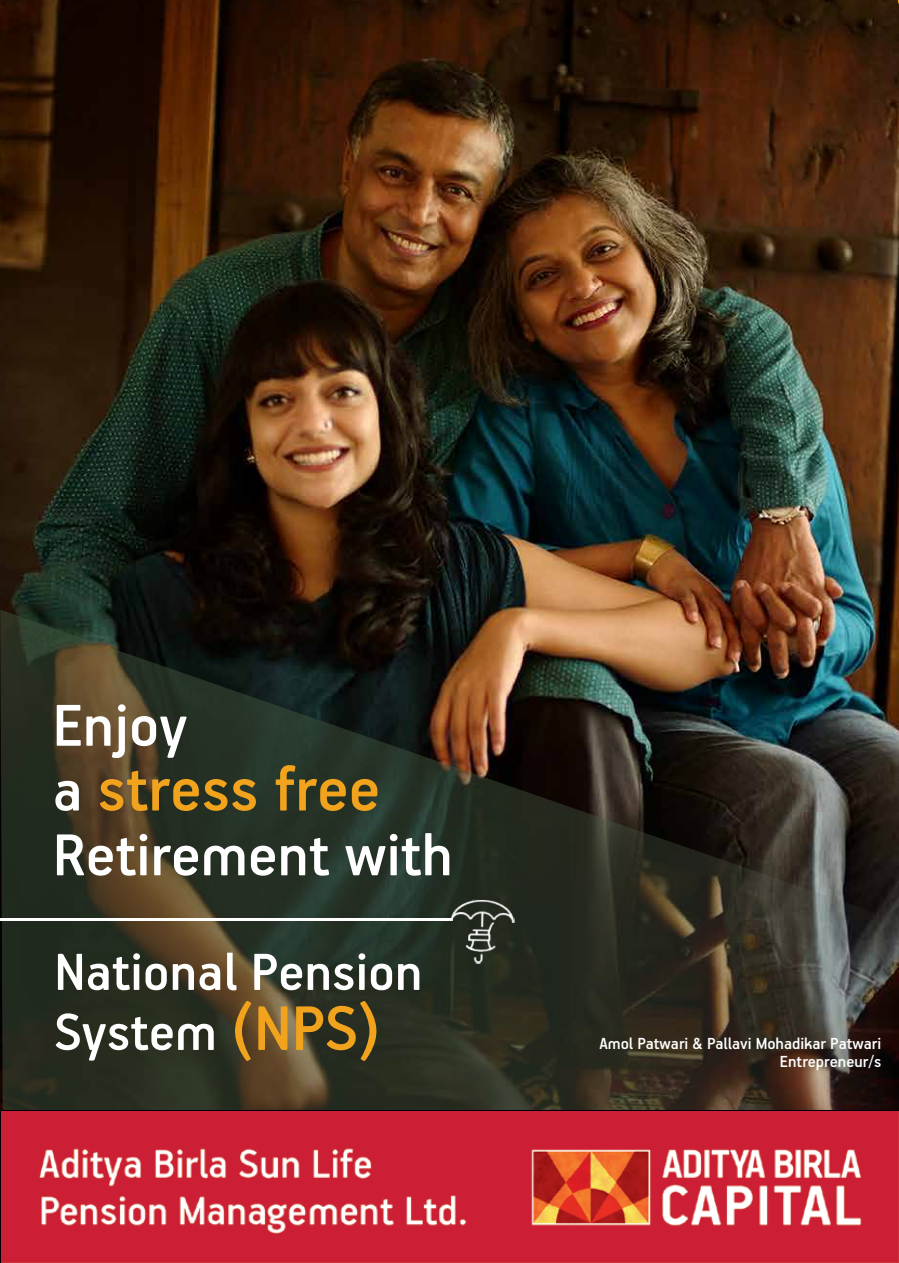
<style>
.page{position:relative;width:899px;height:1263px;background:#fff}
.page>*{position:absolute;margin:0;border:0;box-sizing:border-box;transform-origin:0 0}
.t1{font:500 70.5px "PF Handbook Pro";color:#f1a31d}
.t2{font:500 66.15px "PF Handbook Pro";color:#fff}
.t3{font:500 58.5px/60px "PF Handbook Pro";color:#fff}
.t4{font:500 18px/18px "PF Handbook Pro";color:#fff;text-align:right}
.s1{font-size:66.15px;color:#fff}
.s2{font-size:70.5px;color:#f1a31d}
</style>
<div class="page">
<img style="left:0;top:0;width:898px;height:610px">
<img style="left:0;top:610px;width:898px;height:500px">
<hr style="left:0;top:918px;width:453px;height:3px;background:#fff">
<img style="left:771px;top:0;width:127px;height:59px">
<img style="left:449px;top:899px;width:66px;height:65px">
<img style="left:2px;top:1111px;width:895px;height:151px">
<h2 class="t2" style="left:53px;top:685px;width:136px">Enjoy</h2>
<h1 class="t1" style="left:53px;top:746px;width:329px"><span class="s1">a</span> stress free</h1>
<h2 class="t2" style="left:53px;top:815px;width:401px">Retirement with</h2>
<h3 class="t3" style="left:54px;top:940px;width:369px">National Pension<br>System <span class="s2">(NPS)</span></h3>
<p class="t4" style="left:599px;top:1033px;width:283px">Amol Patwari &amp; Pallavi Mohadikar Patwari<br>Entrepreneur/s</p>
</div>
